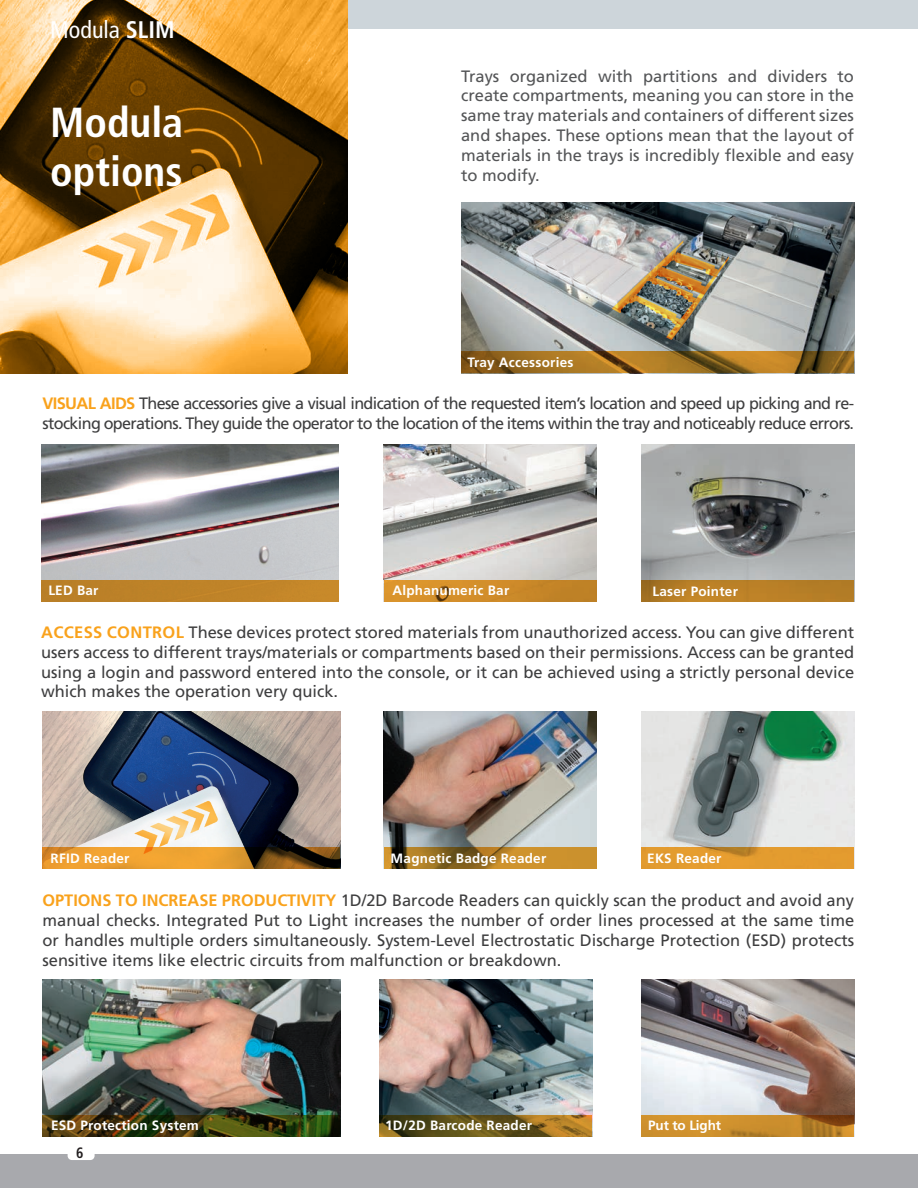
<style>
.page{position:relative;width:918px;height:1188px;background:#fff}
.page>*{position:absolute;margin:0;border:0;box-sizing:border-box;transform-origin:0 0}
.t1{font:700 condensed 42px/49.5px "Frutiger LT Std";color:#fff}
.t2{font:condensed 24px "Frutiger LT Std";color:#fff}
.t3{font:16.5px/19.8px "Frutiger LT Std";letter-spacing:-.04em;color:#3e3e3f;text-align:justify}
.t4{font:16.5px/19.8px "Frutiger LT Std";color:#545557;text-align:justify}
.t5{font:700 condensed 15px "Frutiger LT Std";color:#231f20;scale:.94 1}
.t6{font:700 13.5px "Frutiger LT Std";letter-spacing:.02em;color:#fff}
.t7{font:700 13.5px "Frutiger LT Std";letter-spacing:-.01em;color:#fff}
.s1{font-weight:700}
.s2{font-weight:700;color:#f9a21c}
</style>
<div class="page">
<div style="left:0;top:1154px;width:918px;height:34px;background:#a8a9ad"></div>
<div style="left:0;top:0;width:918px;height:29px;background:#cdd5da"></div>
<div style="left:68px;top:1140px;width:27px;height:20px;background:#fff;border-radius:4px"></div>
<img style="left:0;top:0;width:348px;height:373px">
<img style="left:43px;top:979px;width:297px;height:136px">
<svg style="left:43px;top:1115px;width:297px;height:22px;background:#3d3c0d"></svg>
<img style="left:41px;top:444px;width:298px;height:136px">
<div style="left:41px;top:580px;width:298px;height:22px;background:#be8228"></div>
<img style="left:43px;top:712px;width:297px;height:136px">
<img style="left:384px;top:444px;width:212px;height:136px">
<svg style="left:43px;top:848px;width:297px;height:21px;background:#ba7d25"></svg>
<div style="left:384px;top:580px;width:212px;height:22px;background:linear-gradient(to right,#da932c,#be8026)"></div>
<img style="left:642px;top:444px;width:212px;height:136px">
<svg style="left:642px;top:580px;width:212px;height:22px;background:#b67d26"></svg>
<img style="left:384px;top:712px;width:212px;height:136px">
<svg style="left:384px;top:848px;width:212px;height:21px;background:#a67825"></svg>
<img style="left:642px;top:712px;width:212px;height:136px">
<div style="left:642px;top:848px;width:212px;height:21px;background:#e39c2f"></div>
<img style="left:461px;top:203px;width:393px;height:149px">
<svg style="left:461px;top:352px;width:393px;height:21px;background:#996b20"></svg>
<img style="left:380px;top:979px;width:212px;height:136px">
<svg style="left:380px;top:1115px;width:212px;height:22px;background:#725a1c"></svg>
<img style="left:642px;top:979px;width:212px;height:136px">
<svg style="left:641px;top:1115px;width:213px;height:22px;background:#c18529"></svg>
<img style="left:612px;top:241px;width:117px;height:99px">
<h2 class="t2" style="left:50px;top:15px;width:126px">Modula <span class="s1">SLIM</span></h2>
<h1 class="t1" style="left:50px;top:98px;width:135px">Modula options</h1>
<p class="t4" style="left:461px;top:66px;width:394px">Trays organized with partitions and dividers to create compartments, meaning you can store in the same tray materials and containers of different sizes and shapes. These options mean that the layout of materials in the trays is incredibly flexible and easy to modify.</p>
<p class="t6" style="left:468px;top:355px;width:107px">Tray Accessories</p>
<p class="t3" style="left:43px;top:394px;width:813px"><span class="s2">VISUAL AIDS</span> These accessories give a visual indication of the requested item’s location and speed up picking and re&shy;stocking operations. They guide the operator to the location of the items within the tray and noticeably reduce errors.</p>
<p class="t6" style="left:392px;top:582px;width:118px">Alphanumeric Bar</p>
<p class="t6" style="left:48px;top:582px;width:52px">LED Bar</p>
<p class="t6" style="left:653px;top:583px;width:87px">Laser Pointer</p>
<p class="t3" style="left:41px;top:622px;width:815px"><span class="s2">ACCESS CONTROL</span> These devices protect stored materials from unauthorized access. You can give different users access to different trays/materials or compartments based on their permissions. Access can be granted using a login and password entered into the console, or it can be achieved using a strictly personal device which makes the operation very quick.</p>
<p class="t6" style="left:51px;top:851px;width:80px">RFID Reader</p>
<p class="t6" style="left:647px;top:851px;width:76px">EKS Reader</p>
<p class="t6" style="left:391px;top:851px;width:157px">Magnetic Badge Reader</p>
<p class="t3" style="left:43px;top:891px;width:813px"><span class="s2">OPTIONS TO INCREASE PRODUCTIVITY</span> 1D/2D Barcode Readers can quickly scan the product and avoid any manual checks. Integrated Put to Light increases the number of order lines processed at the same time or handles multiple orders simultaneously. System-Level Electrostatic Discharge Protection (ESD) protects sensitive items like electric circuits from malfunction or breakdown.</p>
<p class="t6" style="left:51px;top:1117px;width:149px">ESD Protection System</p>
<p class="t5" style="left:76px;top:1144px;width:9px">6</p>
<p class="t6" style="left:385px;top:1117px;width:148px">1D/2D Barcode Reader</p>
<p class="t7" style="left:648px;top:1117px;width:74px">Put to Light</p>
</div>
